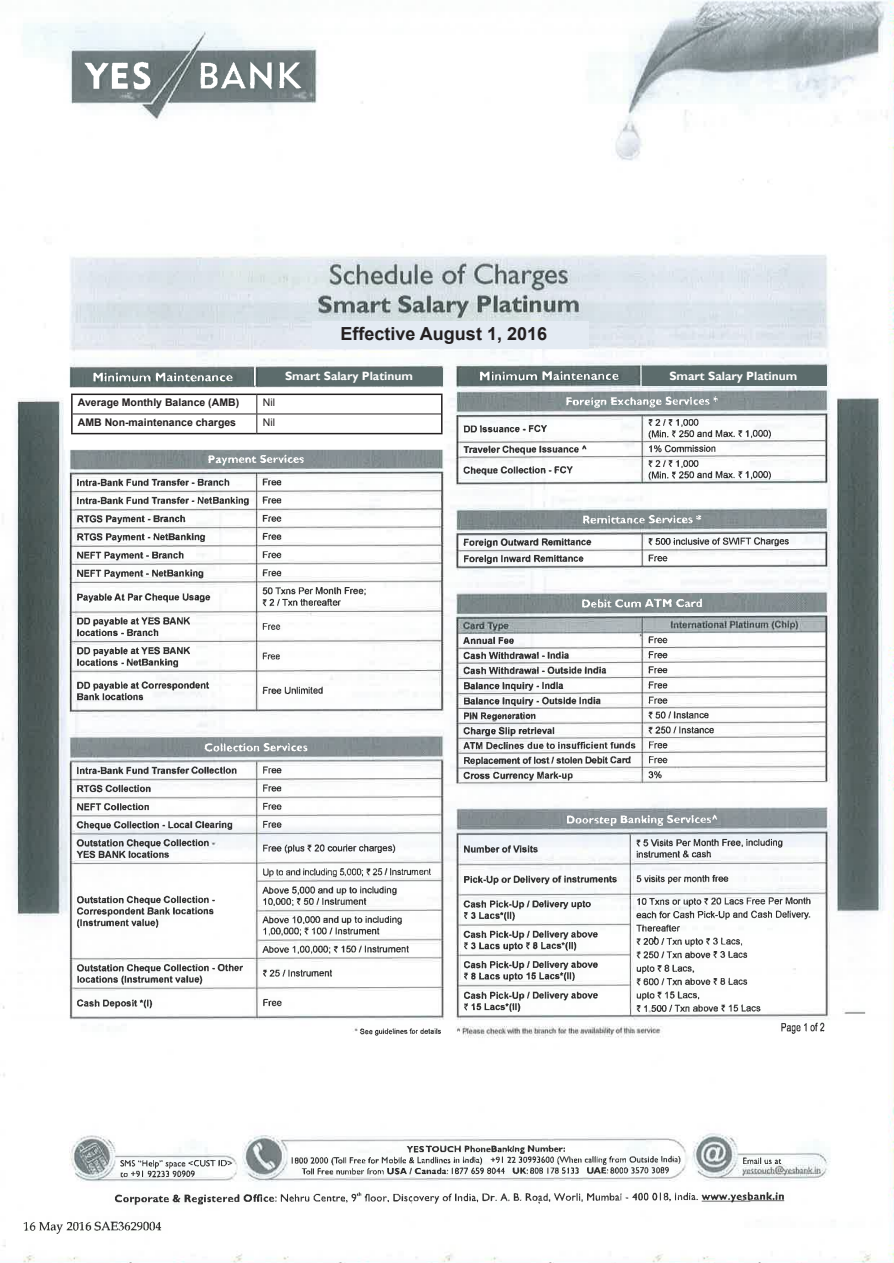
<style>
.page{position:relative;width:894px;height:1263px;background:#fff}
.page>*{position:absolute;margin:0;border:0;box-sizing:border-box;transform-origin:0 0}
.t1{font:700 18px "Arial";color:#231f20}
.Table_Head{font:700 12px "Gill Sans";color:#fff}
.t2{font:700 10.5px "Arial";color:#231f20}
.t3{font:10.5px "Arial";color:#231f20}
</style>
<div class="page">
<img style="left:0;top:0;width:893px;height:1263px">
<img style="left:84px;top:62px;width:702px;height:334px">
<img style="left:23px;top:396px;width:801px;height:838px">
<div style="left:313px;top:321px;width:276px;height:28px;background:#e4ebf3"></div>
<div style="left:64px;top:388px;width:379px;height:61px;background:#fff"></div>
<div style="left:64px;top:387px;width:380px;height:63px;border:2px solid #fff"></div>
<hr style="left:73px;top:413px;width:184px;height:1px;background:#231f20">
<hr style="left:257px;top:413px;width:184px;height:1px;background:#231f20">
<svg style="left:256px;top:395px;width:1px;height:38px"></svg>
<hr style="left:71px;top:393px;width:186px;height:2px;background:#231f20">
<hr style="left:257px;top:393px;width:185px;height:2px;background:#231f20">
<svg style="left:71px;top:395px;width:2px;height:38px"></svg>
<svg style="left:441px;top:395px;width:1px;height:38px"></svg>
<hr style="left:71px;top:433px;width:186px;height:1px;background:#231f20">
<hr style="left:257px;top:433px;width:185px;height:1px;background:#231f20">
<div style="left:257px;top:368px;width:185px;height:18px;background:#5c6c6c"></div>
<div style="left:642px;top:366px;width:184px;height:20px;background:#5c6c6c"></div>
<p class="t2" style="left:78px;top:396px;width:163px">Average Monthly Balance (AMB)</p>
<p class="t3" style="left:263px;top:396px;width:14px">Nil</p>
<p class="t2" style="left:78px;top:415px;width:160px">AMB Non-maintenance charges</p>
<p class="t3" style="left:263px;top:415px;width:14px">Nil</p>
<p class="t1" style="left:340px;top:322px;width:208px">Effective August 1, 2016</p>
<p class="Table_Head" style="left:285px;top:368px;width:129px">Smart Salary Platinum</p>
<p class="Table_Head" style="left:669px;top:368px;width:129px">Smart Salary Platinum</p>
</div>
